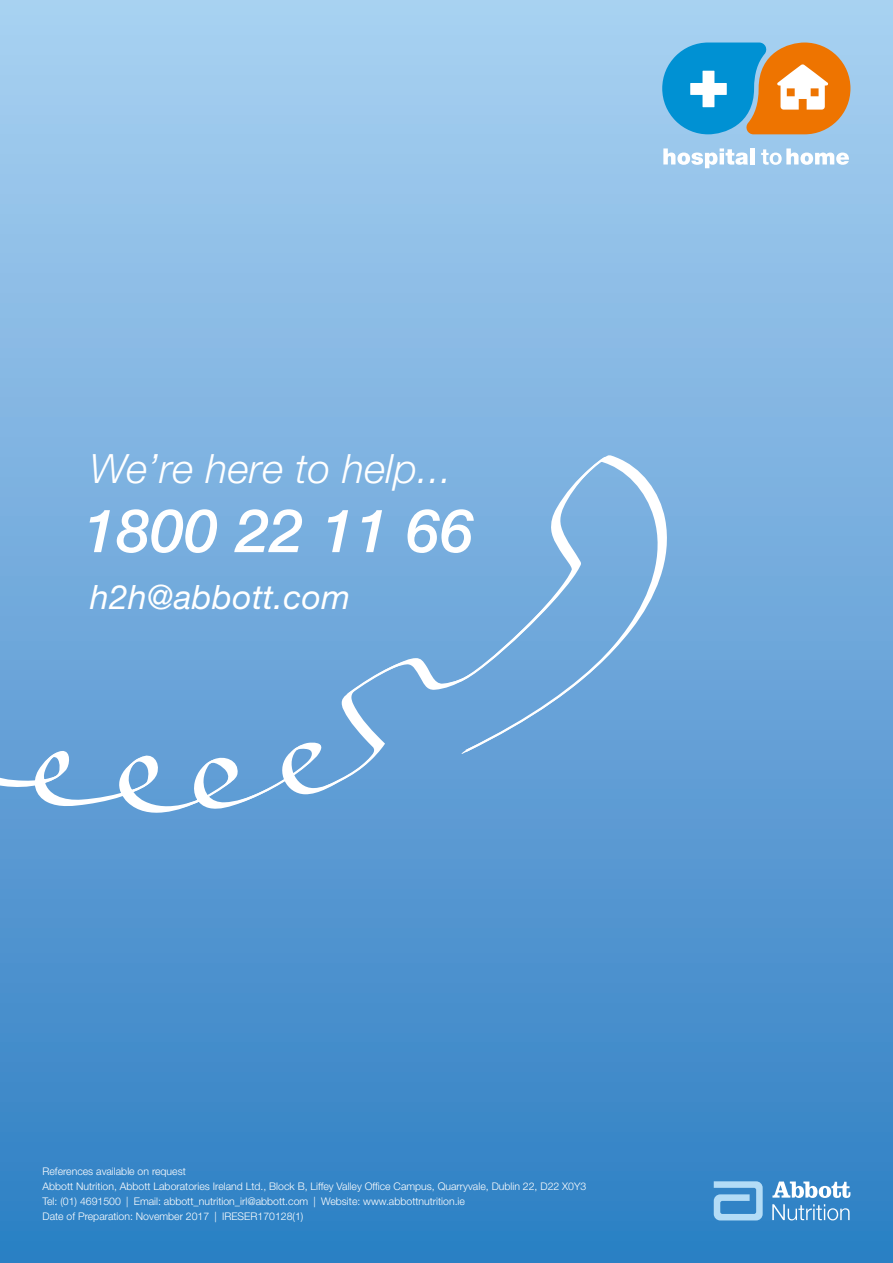
<style>
.page{position:relative;width:893px;height:1263px;background:#fff}
.page>*{position:absolute;margin:0;border:0;box-sizing:border-box;transform-origin:0 0}
.t1{font:italic 500 60px "Helvetica Neue LT Std";letter-spacing:.01em;color:#fff}
.t2{font:italic 300 40.5px "Helvetica Neue LT Std";letter-spacing:.01em;color:#fff}
.t3{font:italic 33.6px "Helvetica Neue LT Std";letter-spacing:.01em;color:#fff}
.body{font:300 10.5px "Helvetica Neue LT Std";color:#fff}
</style>
<div class="page">
<div style="left:0;top:0;width:893px;height:1263px;background:linear-gradient(to bottom,#abd1f1,#2f7fc4)"></div>
<svg style="left:0;top:456px;width:727px;height:383px;background:#72a9db"></svg>
<svg style="left:714px;top:1181px;width:49px;height:39px;background:#7ab4e0"></svg>
<svg style="left:772px;top:1181px;width:78px;height:17px"></svg>
<svg style="left:772px;top:1204px;width:77px;height:16px"></svg>
<svg style="left:663px;top:148px;width:85px;height:20px"></svg>
<hr style="left:750px;top:148px;width:4px;height:16px;background:#fff">
<svg style="left:761px;top:148px;width:88px;height:17px"></svg>
<svg style="left:662px;top:43px;width:188px;height:91px;background:#899e95"></svg>
<p class="t2" style="left:90px;top:444px;width:363px">We’re here to help...</p>
<p class="t1" style="left:83px;top:495px;width:392px">1800 22 11 66</p>
<p class="t3" style="left:90px;top:577px;width:262px">h2h@abbott.com</p>
<p class="body" style="left:43px;top:1165px;width:145px">References available on request</p>
<p class="body" style="left:43px;top:1180px;width:545px">Abbott Nutrition, Abbott Laboratories Ireland Ltd., Block B, Liffey Valley Office Campus, Quarryvale, Dublin 22, D22 X0Y3</p>
<p class="body" style="left:43px;top:1195px;width:424px">Tel: (01) 4691500 | Email: abbott_nutrition_irl@abbott.com | Website: www.abbottnutrition.ie</p>
<p class="body" style="left:43px;top:1210px;width:262px">Date of Preparation: November 2017 | IRESER170128(1)</p>
</div>
